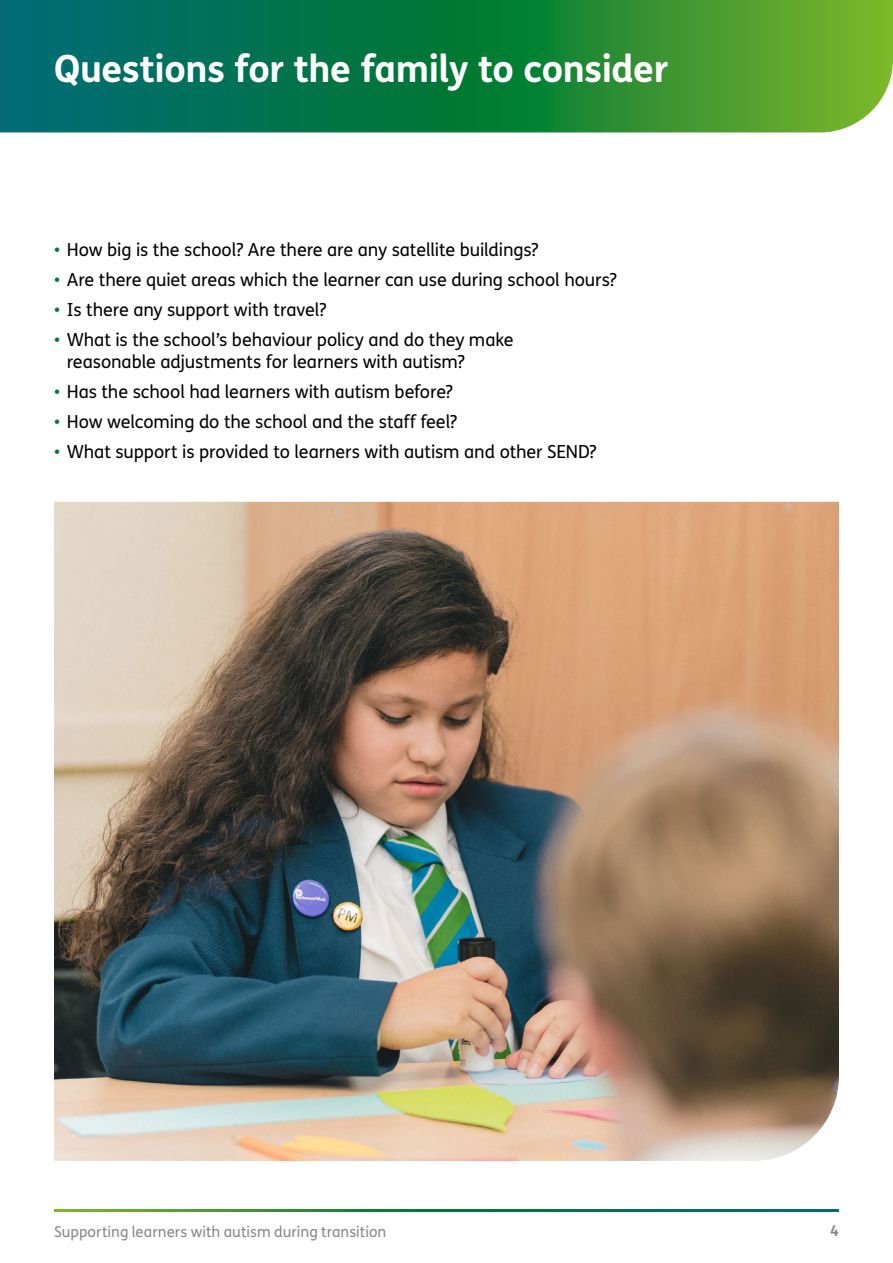
<style>
.page{position:relative;width:893px;height:1263px;background:#fff}
.page>*{position:absolute;margin:0;border:0;box-sizing:border-box;transform-origin:0 0}
.tab_header{font:700 37.5px "FS Me";letter-spacing:-.015em;color:#fff}
.t1{font:18px/21.6px "FS Me";letter-spacing:-.005em;color:#000}
.t2{font:15px "FS Me";letter-spacing:.005em;color:#878787}
.t3{font:700 15px "FS Me";color:#878787}
.s1{color:#007833}
</style>
<div class="page">
<svg style="left:0;top:0;width:893px;height:132px;background:#1e8445"></svg>
<img style="left:54px;top:502px;width:785px;height:659px">
<p class="tab_header" style="left:54px;top:40px;width:616px">Questions for the family to consider</p>
<p class="t1" style="left:54px;top:238px;width:486px"><span class="s1">•</span> How big is the school? Are there are any satellite buildings?</p>
<p class="t1" style="left:54px;top:269px;width:564px"><span class="s1">•</span> Are there quiet areas which the learner can use during school hours?</p>
<p class="t1" style="left:54px;top:299px;width:274px"><span class="s1">•</span> Is there any support with travel?</p>
<p class="t1" style="left:67px;top:329px;width:448px;text-indent:-13px"><span class="s1">•</span> What is the school’s behaviour policy and do they make reasonable adjustments for learners with autism?</p>
<p class="t1" style="left:54px;top:380px;width:401px"><span class="s1">•</span> Has the school had learners with autism before?</p>
<p class="t1" style="left:54px;top:411px;width:405px"><span class="s1">•</span> How welcoming do the school and the staff feel?</p>
<p class="t1" style="left:54px;top:441px;width:544px"><span class="s1">•</span> What support is provided to learners with autism and other SEND?</p>
<p class="t2" style="left:54px;top:1221px;width:334px">Supporting learners with autism during transition</p>
<p class="t3" style="left:830px;top:1219px;width:10px">4</p>
</div>
